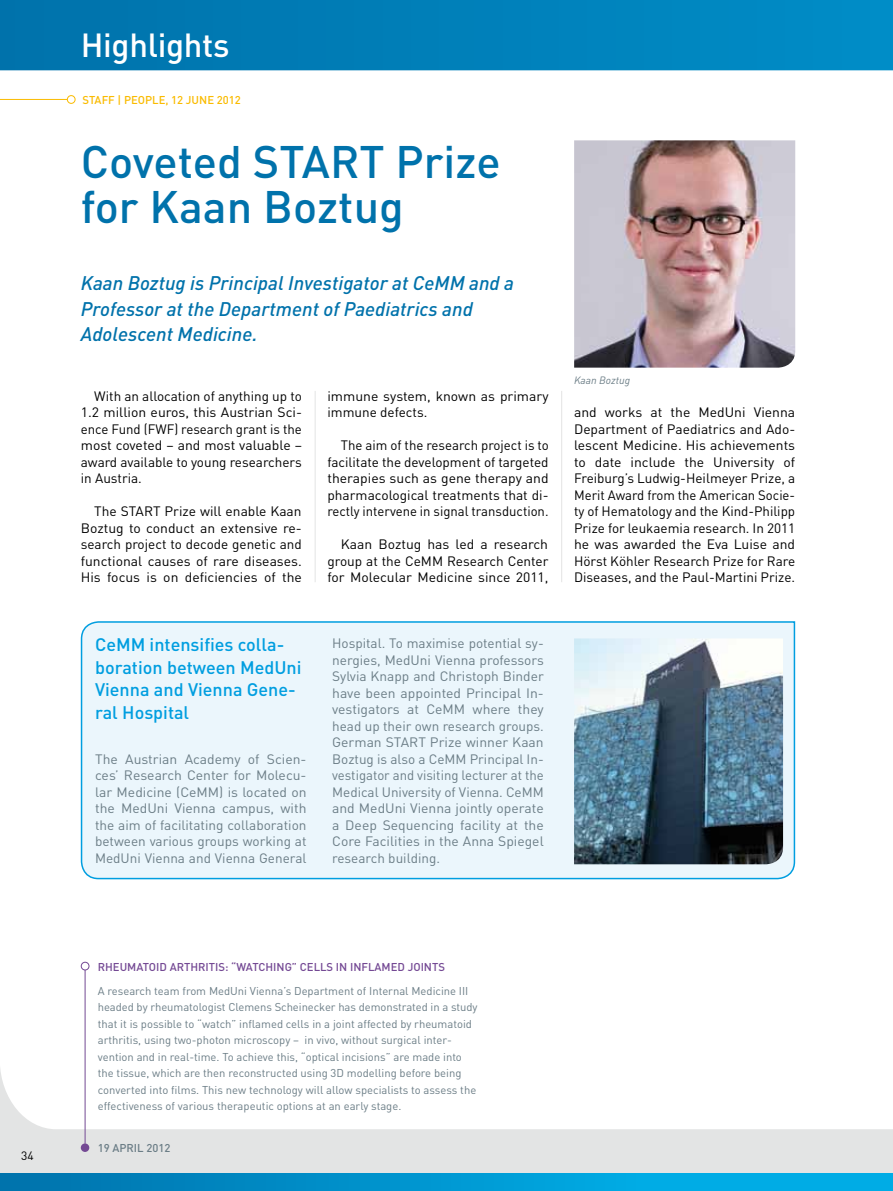
<style>
.page{position:relative;width:893px;height:1191px;background:#fff}
.page>*{position:absolute;margin:0;border:0;box-sizing:border-box;transform-origin:0 0}
.t1{font:500 45px/45px "DIN";color:#0072ab}
.t2{font:500 33px "DIN";letter-spacing:-.01em;color:#fff}
.t3{font:italic 500 19.5px/25.5px "DIN";color:#0072ab}
.t4{font:500 18px/22.5px "DIN";color:#009ee0}
.t5{font:13.5px/16.5px "DIN";color:#000;text-align:justify}
.t6{font:13.5px/16.5px "DIN";color:#6b7d86;text-align:justify}
.t7{font:12px "DIN";color:#000}
.t8{font:11.25px/16.5px "DIN";color:#6b7d86}
.t9{font:500 11.25px "DIN";color:#744994}
.t10{font:500 11.25px "DIN";color:#fabb00}
.t11{font:500 11.25px "DIN";color:#6b7d86}
.t12{font:italic 10.5px "DIN";color:#6b7d86}
</style>
<div class="page">
<svg style="left:0;top:0;width:893px;height:70px;background:#007fb8"></svg>
<svg style="left:0;top:1040px;width:893px;height:134px"></svg>
<div style="left:0;top:1174px;width:893px;height:17px;background:linear-gradient(to right,#0076af,#00b8f1)"></div>
<hr style="left:0;top:99px;width:67px;height:1px;background:#fabb00">
<div style="left:67px;top:95px;width:8px;height:9px;border:1px solid #fabb00;border-radius:50%"></div>
<hr style="left:85px;top:970px;width:1px;height:173px;background:#744994">
<div style="left:81px;top:1143px;width:8px;height:9px;background:#744994;border-radius:50%"></div>
<div style="left:81px;top:962px;width:8px;height:8px;border:1px solid #744994;border-radius:50%"></div>
<div style="left:80px;top:621px;width:716px;height:259px;background:#ebf6fc"></div>
<img style="left:574px;top:140px;width:221px;height:228px">
<hr style="left:561px;top:391px;width:1px;height:191px;background:#e3e4e4">
<hr style="left:315px;top:391px;width:1px;height:191px;background:#e3e4e4">
<img style="left:574px;top:638px;width:209px;height:226px">
<p class="t7" style="left:21px;top:1148px;width:14px">34</p>
<h2 class="t2" style="left:81px;top:24px;width:150px">Highlights</h2>
<p class="t10" style="left:82px;top:92px;width:160px">STAFF | PEOPLE, 12 JUNE 2012</p>
<h1 class="t1" style="left:81px;top:137px;width:422px">Coveted START Prize for Kaan Boztug</h1>
<h3 class="t3" style="left:81px;top:270px;width:435px">Kaan Boztug is Principal Investigator at CeMM and a<br>Professor at the Department of Paediatrics and<br>Adolescent Medicine.</h3>
<p class="t5" style="left:81px;top:387px;width:223px;text-indent:14px">With an allocation of anything up to 1.2 million euros, this Austrian Sci&shy;ence Fund (FWF) research grant is the most coveted – and most valuable – award available to young researchers in Austria.</p>
<p class="t5" style="left:81px;top:503px;width:223px;text-indent:13px">The START Prize will enable Kaan Boztug to conduct an extensive re&shy;search project to decode genetic and functional causes of rare diseases.<br>His focus is on deficiencies of the</p>
<h3 class="t4" style="left:95px;top:633px;width:208px">CeMM intensifies colla&shy;boration between MedUni<br>Vienna and Vienna Gene&shy;ral Hospital</h3>
<p class="t6" style="left:95px;top:750px;width:213px">The Austrian Academy of Scien&shy;ces’ Research Center for Molecu&shy;lar Medicine (CeMM) is located on the MedUni Vienna campus, with the aim of facilitating collaboration between various groups working at MedUni Vienna and Vienna General</p>
<p class="t5" style="left:327px;top:387px;width:223px">immune system, known as primary immune defects.</p>
<p class="t5" style="left:327px;top:437px;width:223px;text-indent:14px">The aim of the research project is to facilitate the development of targeted therapies such as gene therapy and pharmacological treatments that di&shy;rectly intervene in signal transduction.</p>
<p class="t5" style="left:327px;top:536px;width:223px;text-indent:14px">Kaan Boztug has led a research group at the CeMM Research Center for Molecular Medicine since 2011,</p>
<p class="t6" style="left:332px;top:635px;width:213px">Hospital. To maximise potential sy&shy;nergies, MedUni Vienna professors Sylvia Knapp and Christoph Binder have been appointed Principal In&shy;vestigators at CeMM where they head up their own research groups.<br>German START Prize winner Kaan Boztug is also a CeMM Principal In&shy;vestigator and visiting lecturer at the Medical University of Vienna. CeMM and MedUni Vienna jointly operate a Deep Sequencing facility at the Core Facilities in the Anna Spiegel research building.</p>
<p class="t12" style="left:574px;top:374px;width:58px">Kaan Boztug</p>
<p class="t5" style="left:574px;top:404px;width:223px">and works at the MedUni Vienna Department of Paediatrics and Ado&shy;lescent Medicine. His achievements to date include the University of Freiburg’s Ludwig-Heilmeyer Prize, a Merit Award from the American Socie&shy;ty of Hematology and the Kind-Philipp Prize for leukaemia research. In 2011 he was awarded the Eva Luise and Hörst Köhler Research Prize for Rare Diseases, and the Paul-Martini Prize.</p>
<p class="t9" style="left:98px;top:960px;width:349px">RHEUMATOID ARTHRITIS: “WATCHING” CELLS IN INFLAMED JOINTS</p>
<p class="t8" style="left:98px;top:982px;width:381px">A research team from MedUni Vienna’s Department of Internal Medicine III headed by rheumatologist Clemens Scheinecker has demonstrated in a study that it is possible to “watch” inflamed cells in a joint affected by rheumatoid arthritis, using two-photon microscopy – in vivo, without surgical inter&shy;vention and in real-time. To achieve this, “optical incisions” are made into the tissue, which are then reconstructed using 3D modelling before being converted into films. This new technology will allow specialists to assess the effectiveness of various therapeutic options at an early stage.</p>
<p class="t11" style="left:98px;top:1140px;width:74px">19 APRIL 2012</p>
</div>
